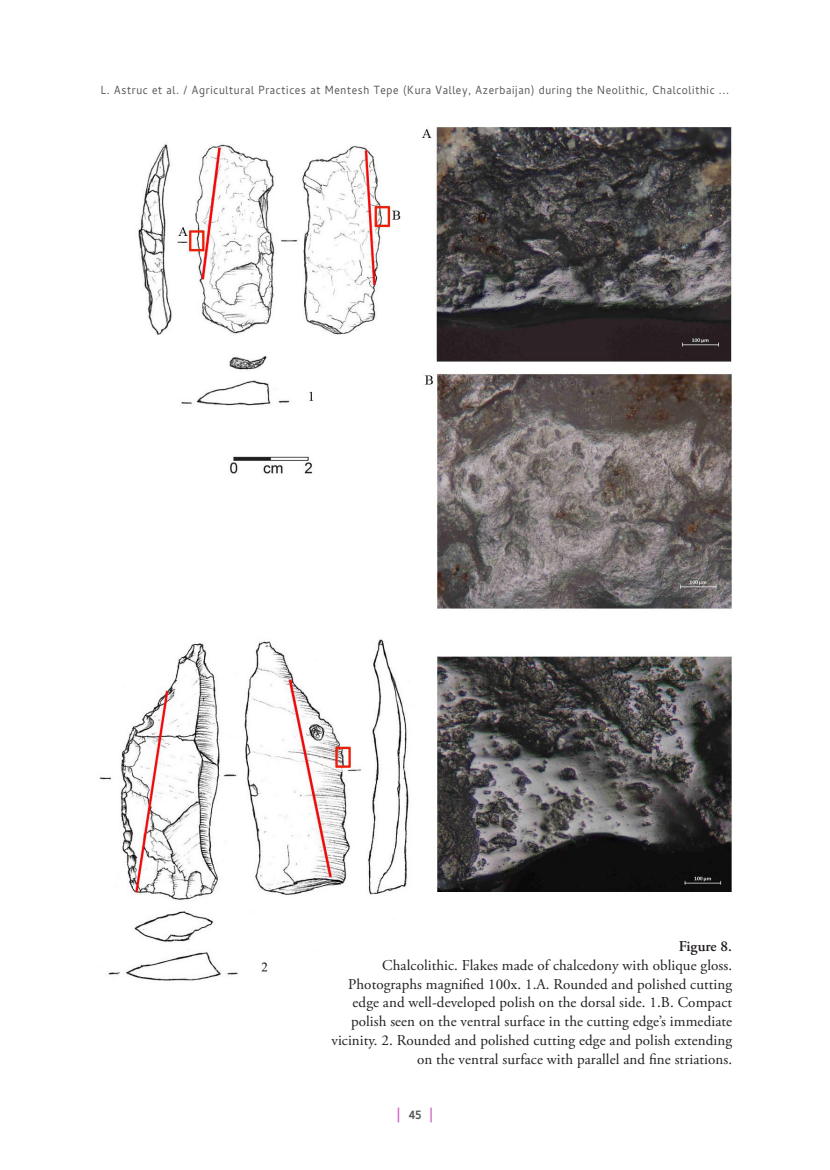
<style>
.page{position:relative;width:830px;height:1170px;background:#fff}
.page>*{position:absolute;margin:0;border:0;box-sizing:border-box;transform-origin:0 0}
.t1{font:700 18px "Cambay Devanagari";color:#ce62c7;scale:.9 1}
.TJAS_Resimaltı{font:15px/18.8px "Adobe Garamond Pro";letter-spacing:.005em;color:#231f20;text-align:right}
.t2{font:15px "Cambay Devanagari";letter-spacing:.05em;color:#57585a;scale:.9 1}
.s1{font-weight:600}
.s2{color:#57585a}
</style>
<div class="page">
<img style="left:99px;top:126px;width:632px;height:855px">
<p class="t2" style="left:101px;top:82px;width:699px">L. Astruc et al. / Agricultural Practices at Mentesh Tepe (Kura Valley, Azerbaijan) during the Neolithic, Chalcolithic ...</p>
<p class="TJAS_Resimaltı" style="left:331px;top:937px;width:402px"><span class="s1">Figure 8.<br></span>Chalcolithic. Flakes made of chalcedony with oblique gloss.<br>Photographs magnified 100x. 1.A. Rounded and polished cutting edge and well-developed polish on the dorsal side. 1.B. Compact polish seen on the ventral surface in the cutting edge’s immediate vicinity. 2. Rounded and polished cutting edge and polish extending on the ventral surface with parallel and fine striations.</p>
<p class="t1" style="left:396px;top:1102px;width:43px">| <span class="s2">45</span> |</p>
</div>
